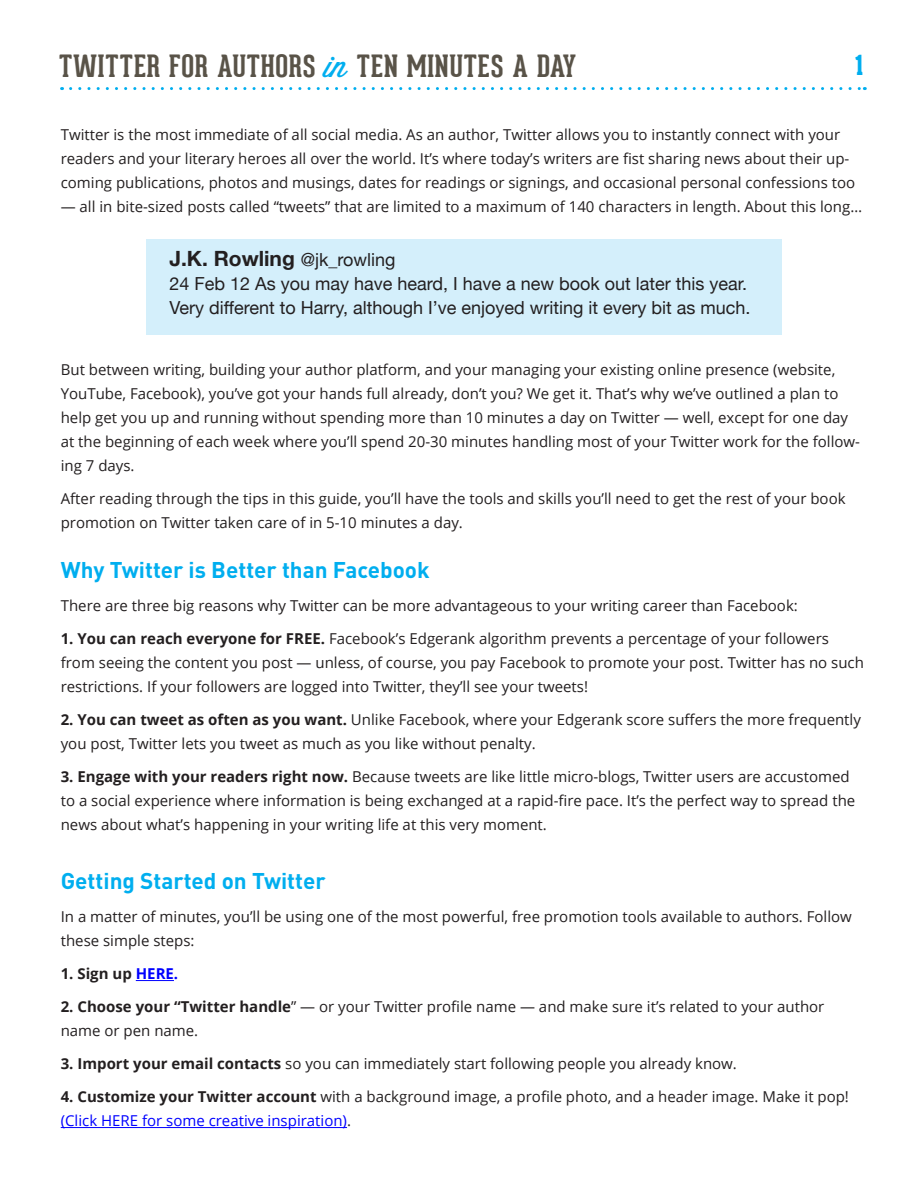
<style>
.page{position:relative;width:918px;height:1188px;background:#fff}
.page>*{position:absolute;margin:0;border:0;box-sizing:border-box;transform-origin:0 0}
.t1{font:700 30px "Geared Slab";letter-spacing:.025em;color:#595348}
.t2{font:800 27px "Geared Slab";color:#00aeef}
.t3{font:700 22.5px "DIN";color:#00aeef}
.t4{font:700 21px "Helvetica Neue";color:#231f20}
.t5{font:18px/24px "Helvetica Neue";color:#231f20}
.t6{font:15px/24px "Open Sans";color:#231f20}
.t7{font:700 15px "Open Sans";color:#231f20}
.s1{font-family:"Wisdom Script AI";font-weight:400;color:#00aeef}
.s2{font-weight:400;font-size:18px}
.s3{font-weight:700}
.s4{color:#00f}
</style>
<div class="page">
<svg style="left:71px;top:87px;width:794px;height:3px"></svg>
<hr style="left:136px;top:980px;width:38px;height:1px;background:#00f">
<hr style="left:61px;top:1127px;width:286px;height:1px;background:#00f">
<div style="left:146px;top:240px;width:635px;height:95px;background:#d4effb"></div>
<h1 class="t1" style="left:59px;top:47px;width:518px">TWITTER FOR AUTHORS <span class="s1">in</span> TEN MINUTES A DAY</h1>
<h2 class="t2" style="left:855px;top:50px;width:10px">1</h2>
<p class="t6" style="left:61px;top:122px;width:796px">Twitter is the most immediate of all social media. As an author, Twitter allows you to instantly connect with your readers and your literary heroes all over the world. It’s where today’s writers are fist sharing news about their up&shy;coming publications, photos and musings, dates for readings or signings, and occasional personal confessions too</p>
<p class="t6" style="left:61px;top:194px;width:803px">— all in bite-sized posts called “tweets” that are limited to a maximum of 140 characters in length. About this long…</p>
<h3 class="t4" style="left:169px;top:243px;width:228px">J.K. Rowling <span class="s2">@jk_rowling</span></h3>
<p class="t5" style="left:169px;top:273px;width:583px">24 Feb 12 As you may have heard, I have a new book out later this year.<br>Very different to Harry, although I’ve enjoyed writing it every bit as much.</p>
<p class="t6" style="left:61px;top:357px;width:801px">But between writing, building your author platform, and your managing your existing online presence (website, YouTube, Facebook), you’ve got your hands full already, don’t you? We get it. That’s why we’ve outlined a plan to help get you up and running without spending more than 10 minutes a day on Twitter — well, except for one day at the beginning of each week where you’ll spend 20-30 minutes handling most of your Twitter work for the follow&shy;ing 7 days.</p>
<p class="t6" style="left:61px;top:486px;width:786px">After reading through the tips in this guide, you’ll have the tools and skills you’ll need to get the rest of your book promotion on Twitter taken care of in 5-10 minutes a day.</p>
<h3 class="t3" style="left:61px;top:555px;width:371px">Why Twitter is Better than Facebook</h3>
<p class="t6" style="left:61px;top:593px;width:739px">There are three big reasons why Twitter can be more advantageous to your writing career than Facebook:</p>
<p class="t6" style="left:61px;top:626px;width:805px"><span class="s3">1. You can reach everyone for FREE.</span> Facebook’s Edgerank algorithm prevents a percentage of your followers from seeing the content you post — unless, of course, you pay Facebook to promote your post. Twitter has no such restrictions. If your followers are logged into Twitter, they’ll see your tweets!</p>
<p class="t6" style="left:61px;top:707px;width:802px"><span class="s3">2. You can tweet as often as you want.</span> Unlike Facebook, where your Edgerank score suffers the more frequently you post, Twitter lets you tweet as much as you like without penalty.</p>
<p class="t6" style="left:61px;top:764px;width:796px"><span class="s3">3. Engage with your readers right now.</span> Because tweets are like little micro-blogs, Twitter users are accustomed to a social experience where information is being exchanged at a rapid-fire pace. It’s the perfect way to spread the news about what’s happening in your writing life at this very moment.</p>
<h3 class="t3" style="left:61px;top:867px;width:266px">Getting Started on Twitter</h3>
<p class="t6" style="left:61px;top:905px;width:793px">In a matter of minutes, you’ll be using one of the most powerful, free promotion tools available to authors. Follow these simple steps:</p>
<p class="t7" style="left:61px;top:963px;width:119px">1. Sign up <span class="s4">HERE.</span></p>
<p class="t6" style="left:61px;top:995px;width:765px"><span class="s3">2. Choose your “Twitter handle</span>” — or your Twitter profile name — and make sure it’s related to your author name or pen name.</p>
<p class="t6" style="left:61px;top:1052px;width:678px"><span class="s3">3. Import your email contacts</span> so you can immediately start following people you already know.</p>
<p class="t6" style="left:61px;top:1085px;width:790px"><span class="s3">4. Customize your Twitter account</span> with a background image, a profile photo, and a header image. Make it pop! <span class="s4">(Click HERE for some creative inspiration)</span>.</p>
</div>
